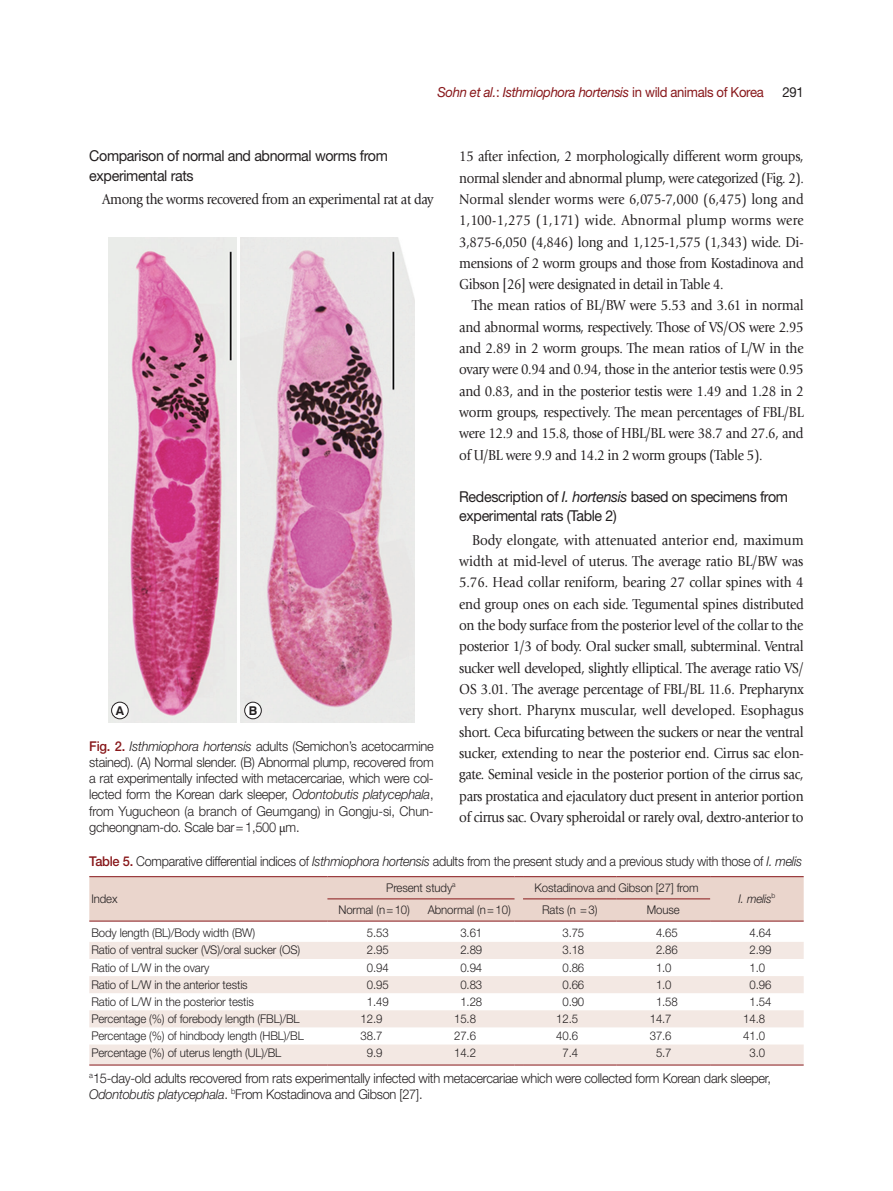
<style>
.page{position:relative;width:893px;height:1191px;background:#fff}
.page>*{position:absolute;margin:0;border:0;box-sizing:border-box;transform-origin:0 0}
.본문{font:15px/21.3px "Giovanni Std";letter-spacing:-.025em;color:#231f20;text-align:justify;scale:.9 1}
.본문-2{font:15px/21.3px "Giovanni Std";letter-spacing:-.025em;color:#231f20;text-align:justify;scale:.89 1}
.본문_중제목{font:15px/19.2px "Helvetica Neue LT Std";letter-spacing:-.025em;color:#231f20;scale:.95 1}
.t1{font:italic 13.8px "Helvetica Neue LT Std";letter-spacing:-.025em;color:#88181b;scale:.95 1}
.t2{font:13.8px "Helvetica Neue LT Std";color:#231f20;scale:.95 1}
.표_제목__그림_설명{font:300 13.5px/16.2px "Helvetica Neue LT Std";letter-spacing:-.02em;color:#231f20;scale:.95 1}
.표_제목__그림_설명-2{font:300 13.5px "Helvetica Neue LT Std";letter-spacing:-.02em;color:#231f20;scale:.93 1}
.t3{font:700 12.15px "Swiss 721 BT";color:#231f20}
.표_본문{font:300 12px "Helvetica Neue LT Std";letter-spacing:-.01em;color:#231f20;scale:.95 1}
.표_본문-2{font:italic 300 12px "Helvetica Neue LT Std";letter-spacing:-.01em;color:#231f20;scale:.95 1}
.s1{font-style:normal}
.s2{font-style:italic}
.s3{font-weight:500;color:#88181b}
.s4{font-family:"Minion Pro";font-weight:400}
</style>
<div class="page">
<svg style="left:89px;top:921px;width:715px;height:1px"></svg>
<svg style="left:89px;top:942px;width:715px;height:122px;fill:#f3e8e3"></svg>
<svg style="left:89px;top:876px;width:715px;height:45px;background:#e6cdc5"></svg>
<hr style="left:523px;top:920px;width:94px;height:1px;background:#88181b">
<hr style="left:617px;top:920px;width:93px;height:1px;background:#88181b">
<hr style="left:710px;top:920px;width:94px;height:1px;background:#88181b">
<hr style="left:89px;top:1064px;width:238px;height:1px;background:#88181b">
<hr style="left:327px;top:1064px;width:94px;height:1px;background:#88181b">
<hr style="left:421px;top:1064px;width:93px;height:1px;background:#88181b">
<hr style="left:523px;top:1064px;width:94px;height:1px;background:#88181b">
<hr style="left:617px;top:1064px;width:93px;height:1px;background:#88181b">
<hr style="left:710px;top:1064px;width:94px;height:1px;background:#88181b">
<img style="left:108px;top:238px;width:128px;height:484px">
<img style="left:241px;top:238px;width:174px;height:484px">
<div style="left:112px;top:702px;width:16px;height:17px;background:#fff;border-radius:50%"></div>
<div style="left:111px;top:702px;width:17px;height:17px;border:1px solid #231f20;border-radius:50%"></div>
<div style="left:245px;top:702px;width:16px;height:17px;background:#fff;border-radius:50%"></div>
<div style="left:244px;top:702px;width:17px;height:17px;border:1px solid #231f20;border-radius:50%"></div>
<p class="t1" style="left:437px;top:83px;width:345px">Sohn et al.<span class="s1">:</span> Isthmiophora hortensis <span class="s1">in wild animals of Korea</span></p>
<p class="t2" style="left:782px;top:83px;width:24px">291</p>
<p class="본문-2" style="left:459px;top:146px;width:389px">15 after infection, 2 morphologically different worm groups, normal slender and abnormal plump, were categorized (Fig. 2).<br>Normal slender worms were 6,075-7,000 (6,475) long and 1,100-1,275 (1,171) wide. Abnormal plump worms were 3,875-6,050 (4,846) long and 1,125-1,575 (1,343) wide. Di&shy;mensions of 2 worm groups and those from Kostadinova and Gibson [26] were designated in detail in Table 4.</p>
<p class="본문" style="left:459px;top:295px;width:384px;text-indent:13px">The mean ratios of BL/BW were 5.53 and 3.61 in normal and abnormal worms, respectively. Those of VS/OS were 2.95 and 2.89 in 2 worm groups. The mean ratios of L/W in the ovary were 0.94 and 0.94, those in the anterior testis were 0.95 and 0.83, and in the posterior testis were 1.49 and 1.28 in 2 worm groups, respectively. The mean percentages of FBL/BL were 12.9 and 15.8, those of HBL/BL were 38.7 and 27.6, and of U/BL were 9.9 and 14.2 in 2 worm groups (Table 5).</p>
<p class="본문_중제목" style="left:459px;top:487px;width:348px">Redescription of <span class="s2">I. hortensis</span> based on specimens from experimental rats (Table 2)</p>
<p class="본문" style="left:459px;top:529px;width:384px;text-indent:13px">Body elongate, with attenuated anterior end, maximum width at mid-level of uterus. The average ratio BL/BW was 5.76. Head collar reniform, bearing 27 collar spines with 4 end group ones on each side. Tegumental spines distributed on the body surface from the posterior level of the collar to the posterior 1/3 of body. Oral sucker small, subterminal. Ventral sucker well developed, slightly elliptical. The average ratio VS/ OS 3.01. The average percentage of FBL/BL 11.6. Prepharynx very short. Pharynx muscular, well developed. Esophagus short. Ceca bifurcating between the suckers or near the ventral sucker, extending to near the posterior end. Cirrus sac elon&shy;gate. Seminal vesicle in the posterior portion of the cirrus sac, pars prostatica and ejaculatory duct present in anterior portion of cirrus sac. Ovary spheroidal or rarely oval, dextro-anterior to</p>
<p class="표_제목__그림_설명-2" style="left:89px;top:852px;width:768px"><span class="s3">Table 5.</span> Comparative differential indices of <span class="s2">Isthmiophora hortensis</span> adults from the present study and a previous study with those of <span class="s2">I. melis</span></p>
<p class="표_본문" style="left:91px;top:891px;width:29px">Index</p>
<p class="본문_중제목" style="left:89px;top:146px;width:316px">Comparison of normal and abnormal worms from experimental rats</p>
<p class="본문-2" style="left:102px;top:188px;width:374px">Among the worms recovered from an experimental rat at day</p>
<p class="t3" style="left:116px;top:703px;width:10px">A</p>
<p class="t3" style="left:249px;top:703px;width:10px">B</p>
<p class="표_제목__그림_설명" style="left:89px;top:737px;width:364px;text-align:justify"><span class="s3">Fig. 2.</span> <span class="s2">Isthmiophora hortensis</span> adults (Semichon’s acetocarmine stained). (A) Normal slender. (B) Abnormal plump, recovered from a rat experimentally infected with metacercariae, which were col&shy;lected form the Korean dark sleeper, <span class="s2">Odontobutis platycephala</span>, from Yugucheon (a branch of Geumgang) in Gongju-si, Chun&shy;gcheongnam-do. Scale bar=1,500 <span class="s4">μ</span>m.</p>
<p class="표_본문" style="left:386px;top:880px;width:74px">Present study<sup>a</sup></p>
<p class="표_본문" style="left:535px;top:880px;width:174px">Kostadinova and Gibson [27] from</p>
<p class="표_본문-2" style="left:738px;top:891px;width:40px">I. melis<sup>b</sup></p>
<p class="표_본문" style="left:338px;top:902px;width:77px">Normal (n=10)</p>
<p class="표_본문" style="left:428px;top:902px;width:89px">Abnormal (n=10)</p>
<p class="표_본문" style="left:542px;top:902px;width:60px">Rats (n =3)</p>
<p class="표_본문" style="left:647px;top:902px;width:36px">Mouse</p>
<p class="표_본문" style="left:91px;top:925px;width:174px">Body length (BL)/Body width (BW)</p>
<p class="표_본문" style="left:367px;top:925px;width:24px">5.53</p>
<p class="표_본문" style="left:460px;top:925px;width:24px">3.61</p>
<p class="표_본문" style="left:562px;top:925px;width:24px">3.75</p>
<p class="표_본문" style="left:656px;top:925px;width:24px">4.65</p>
<p class="표_본문" style="left:749px;top:925px;width:24px">4.64</p>
<p class="표_본문" style="left:91px;top:942px;width:221px">Ratio of ventral sucker (VS)/oral sucker (OS)</p>
<p class="표_본문" style="left:367px;top:942px;width:24px">2.95</p>
<p class="표_본문" style="left:460px;top:942px;width:24px">2.89</p>
<p class="표_본문" style="left:562px;top:942px;width:24px">3.18</p>
<p class="표_본문" style="left:656px;top:942px;width:24px">2.86</p>
<p class="표_본문" style="left:749px;top:942px;width:24px">2.99</p>
<p class="표_본문" style="left:91px;top:960px;width:126px">Ratio of L/W in the ovary</p>
<p class="표_본문" style="left:367px;top:960px;width:24px">0.94</p>
<p class="표_본문" style="left:460px;top:960px;width:24px">0.94</p>
<p class="표_본문" style="left:562px;top:960px;width:24px">0.86</p>
<p class="표_본문" style="left:656px;top:960px;width:18px">1.0</p>
<p class="표_본문" style="left:749px;top:960px;width:18px">1.0</p>
<p class="표_본문" style="left:91px;top:977px;width:166px">Ratio of L/W in the anterior testis</p>
<p class="표_본문" style="left:367px;top:977px;width:24px">0.95</p>
<p class="표_본문" style="left:460px;top:977px;width:24px">0.83</p>
<p class="표_본문" style="left:562px;top:977px;width:24px">0.66</p>
<p class="표_본문" style="left:656px;top:977px;width:18px">1.0</p>
<p class="표_본문" style="left:749px;top:977px;width:24px">0.96</p>
<p class="표_본문" style="left:91px;top:994px;width:173px">Ratio of L/W in the posterior testis</p>
<p class="표_본문" style="left:367px;top:994px;width:24px">1.49</p>
<p class="표_본문" style="left:460px;top:994px;width:24px">1.28</p>
<p class="표_본문" style="left:562px;top:994px;width:24px">0.90</p>
<p class="표_본문" style="left:656px;top:994px;width:24px">1.58</p>
<p class="표_본문" style="left:749px;top:994px;width:24px">1.54</p>
<p class="표_본문" style="left:91px;top:1011px;width:221px">Percentage (%) of forebody length (FBL)/BL</p>
<p class="표_본문" style="left:361px;top:1011px;width:24px">12.9</p>
<p class="표_본문" style="left:454px;top:1011px;width:24px">15.8</p>
<p class="표_본문" style="left:556px;top:1011px;width:24px">12.5</p>
<p class="표_본문" style="left:650px;top:1011px;width:24px">14.7</p>
<p class="표_본문" style="left:743px;top:1011px;width:24px">14.8</p>
<p class="표_본문" style="left:91px;top:1028px;width:225px">Percentage (%) of hindbody length (HBL)/BL</p>
<p class="표_본문" style="left:361px;top:1028px;width:24px">38.7</p>
<p class="표_본문" style="left:454px;top:1028px;width:24px">27.6</p>
<p class="표_본문" style="left:556px;top:1028px;width:24px">40.6</p>
<p class="표_본문" style="left:650px;top:1028px;width:24px">37.6</p>
<p class="표_본문" style="left:743px;top:1028px;width:24px">41.0</p>
<p class="표_본문" style="left:91px;top:1045px;width:201px">Percentage (%) of uterus length (UL)/BL</p>
<p class="표_본문" style="left:367px;top:1045px;width:18px">9.9</p>
<p class="표_본문" style="left:454px;top:1045px;width:24px">14.2</p>
<p class="표_본문" style="left:562px;top:1045px;width:18px">7.4</p>
<p class="표_본문" style="left:656px;top:1045px;width:18px">5.7</p>
<p class="표_본문" style="left:749px;top:1045px;width:18px">3.0</p>
<p class="표_제목__그림_설명" style="left:89px;top:1069px;width:719px"><sup>a</sup>15-day-old adults recovered from rats experimentally infected with metacercariae which were collected form Korean dark sleeper,<br><span class="s2">Odontobutis platycephala</span>. <sup>b</sup>From Kostadinova and Gibson [27].</p>
</div>
